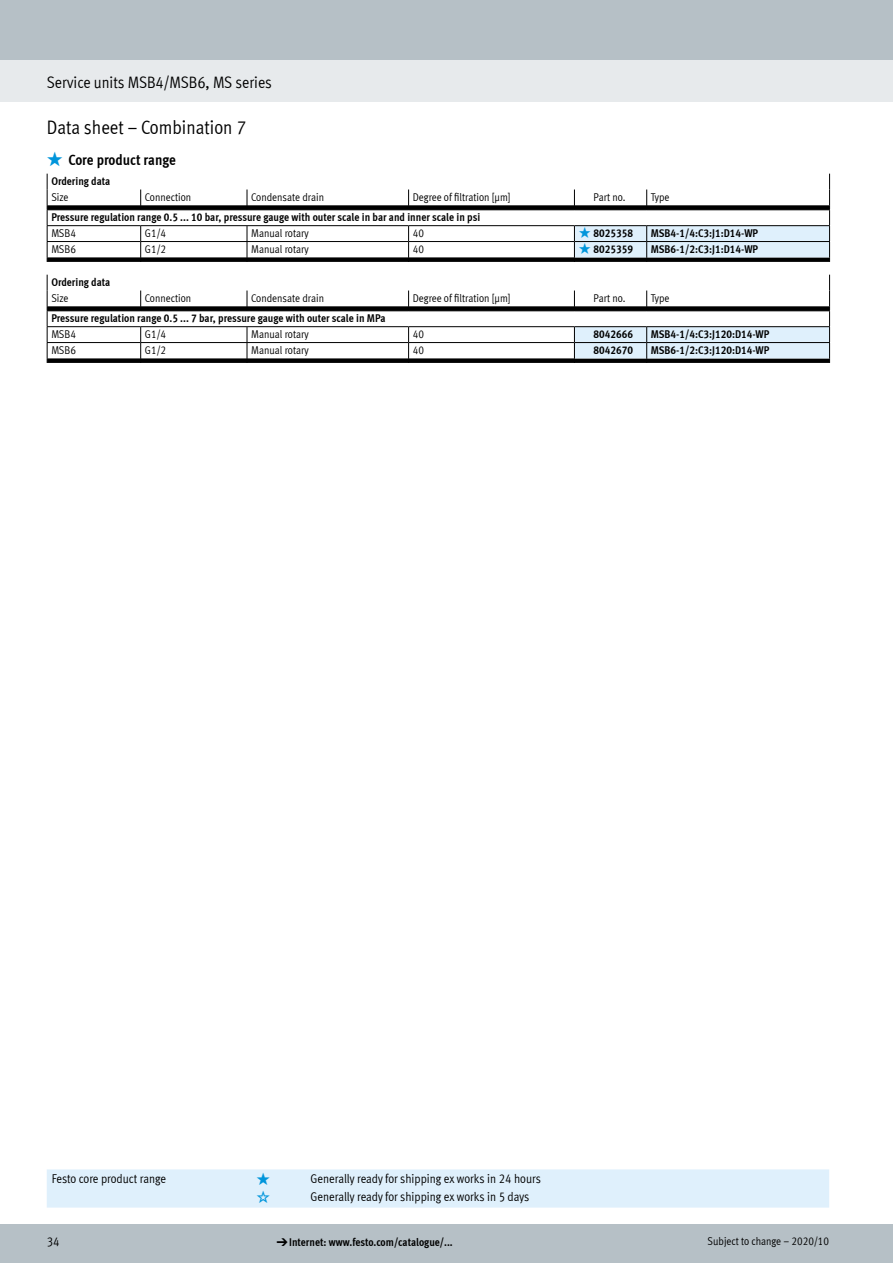
<style>
.page{position:relative;width:893px;height:1263px;background:#fff}
.page>*{position:absolute;margin:0;border:0;box-sizing:border-box;transform-origin:0 0}
.FES_title_section{font:19.5px "Meta Cond LF";color:#000}
.FES_title_family{font:16.5px "Meta Cond LF";color:#000}
.t1{font:700 15px "Meta Cond LF";letter-spacing:-.005em;color:#000}
.FES_regular{font:12.75px "Meta Cond LF";color:#000}
.t2{font:12.75px "Meto Pict 182";color:#0095db}
.FES_tab_sub_1{font:700 11.25px "Meta Cond LF";color:#000}
.FES_tab_head_2{font:11.25px "Meta Cond LF";color:#000}
.FES_tab_regular{font:11.25px "Meta Cond LF";color:#000}
.FES_type_code{font:700 11.25px "Meta Cond LF";color:#000}
.FES_tab_head_1{font:700 11.25px "Meta Cond LF";color:#000}
.FES_type_code_head_i{font:11.25px "Meta Cond LF";color:#000}
.FES_type_code_in{font:700 11.25px "Meta Cond LF";color:#000}
.FES_type_code_head{font:11.25px "Meta Cond LF";color:#000}
.s1{font-family:"Meto Pict 182";font-weight:400;color:#0095db}
.s2{font-family:"Meto Pict 182";font-weight:400}
</style>
<div class="page">
<div style="left:0;top:1225px;width:893px;height:38px;background:#b6c0c6"></div>
<div style="left:0;top:60px;width:893px;height:42px;background:#e7eaec"></div>
<div style="left:0;top:0;width:893px;height:60px;background:#b6c0c6"></div>
<svg style="left:47px;top:174px;width:783px;height:88px"></svg>
<svg style="left:47px;top:275px;width:783px;height:88px"></svg>
<div style="left:47px;top:1169px;width:782px;height:38px;background:#dff0fc"></div>
<p class="FES_title_family" style="left:47px;top:72px;width:227px">Service units MSB4/MSB6, MS series</p>
<p class="FES_title_section" style="left:47px;top:116px;width:201px">Data sheet – Combination 7</p>
<p class="t1" style="left:47px;top:150px;width:131px"><span class="s1">q</span> Core product range</p>
<p class="FES_tab_head_1" style="left:51px;top:174px;width:60px">Ordering data</p>
<p class="FES_tab_head_2" style="left:51px;top:190px;width:19px">Size</p>
<p class="FES_tab_head_2" style="left:145px;top:190px;width:48px">Connection</p>
<p class="FES_tab_head_2" style="left:251px;top:190px;width:74px">Condensate drain</p>
<p class="FES_tab_head_2" style="left:413px;top:190px;width:99px">Degree of filtration [μm]</p>
<p class="FES_type_code_head_i" style="left:594px;top:190px;width:33px">Part no.</p>
<p class="FES_type_code_head" style="left:651px;top:190px;width:20px">Type</p>
<p class="FES_tab_sub_1" style="left:51px;top:210px;width:430px">Pressure regulation range 0.5 ... 10 bar, pressure gauge with outer scale in bar and inner scale in psi</p>
<p class="FES_tab_regular" style="left:51px;top:226px;width:26px">MSB4</p>
<p class="FES_tab_regular" style="left:145px;top:226px;width:23px">G1/4</p>
<p class="FES_tab_regular" style="left:251px;top:226px;width:59px">Manual rotary</p>
<p class="FES_tab_regular" style="left:413px;top:226px;width:13px">40</p>
<p class="FES_tab_sub_1" style="left:579px;top:226px;width:56px"><span class="s1">q</span>8025358</p>
<p class="FES_type_code" style="left:651px;top:226px;width:109px">MSB4-1/4:C3:J1:D14-WP</p>
<p class="FES_tab_regular" style="left:51px;top:242px;width:26px">MSB6</p>
<p class="FES_tab_regular" style="left:145px;top:242px;width:23px">G1/2</p>
<p class="FES_tab_regular" style="left:251px;top:242px;width:59px">Manual rotary</p>
<p class="FES_tab_regular" style="left:413px;top:242px;width:13px">40</p>
<p class="FES_tab_sub_1" style="left:579px;top:242px;width:56px"><span class="s1">q</span>8025359</p>
<p class="FES_type_code" style="left:651px;top:242px;width:109px">MSB6-1/2:C3:J1:D14-WP</p>
<p class="FES_tab_head_1" style="left:51px;top:275px;width:60px">Ordering data</p>
<p class="FES_tab_head_2" style="left:51px;top:291px;width:19px">Size</p>
<p class="FES_tab_head_2" style="left:145px;top:291px;width:48px">Connection</p>
<p class="FES_tab_head_2" style="left:251px;top:291px;width:74px">Condensate drain</p>
<p class="FES_tab_head_2" style="left:413px;top:291px;width:99px">Degree of filtration [μm]</p>
<p class="FES_type_code_head_i" style="left:594px;top:291px;width:33px">Part no.</p>
<p class="FES_type_code_head" style="left:651px;top:291px;width:20px">Type</p>
<p class="FES_tab_sub_1" style="left:51px;top:311px;width:336px">Pressure regulation range 0.5 ... 7 bar, pressure gauge with outer scale in MPa</p>
<p class="FES_tab_regular" style="left:51px;top:327px;width:26px">MSB4</p>
<p class="FES_tab_regular" style="left:145px;top:327px;width:23px">G1/4</p>
<p class="FES_tab_regular" style="left:251px;top:327px;width:59px">Manual rotary</p>
<p class="FES_tab_regular" style="left:413px;top:327px;width:13px">40</p>
<p class="FES_type_code_in" style="left:594px;top:327px;width:41px">8042666</p>
<p class="FES_type_code" style="left:651px;top:327px;width:120px">MSB4-1/4:C3:J120:D14-WP</p>
<p class="FES_tab_regular" style="left:51px;top:343px;width:26px">MSB6</p>
<p class="FES_tab_regular" style="left:145px;top:343px;width:23px">G1/2</p>
<p class="FES_tab_regular" style="left:251px;top:343px;width:59px">Manual rotary</p>
<p class="FES_tab_regular" style="left:413px;top:343px;width:13px">40</p>
<p class="FES_type_code_in" style="left:594px;top:343px;width:41px">8042670</p>
<p class="FES_type_code" style="left:651px;top:343px;width:120px">MSB6-1/2:C3:J120:D14-WP</p>
<p class="FES_regular" style="left:52px;top:1171px;width:116px">Festo core product range</p>
<p class="t2" style="left:257px;top:1171px;width:17px">q</p>
<p class="FES_regular" style="left:311px;top:1171px;width:232px">Generally ready for shipping ex works in 24 hours</p>
<p class="t2" style="left:257px;top:1189px;width:17px">w</p>
<p class="FES_regular" style="left:311px;top:1189px;width:220px">Generally ready for shipping ex works in 5 days</p>
<p class="FES_regular" style="left:47px;top:1234px;width:14px">34</p>
<p class="FES_tab_sub_1" style="left:276px;top:1235px;width:178px"><span class="s2">d</span>Internet: www.festo.com/catalogue/...</p>
<p class="FES_tab_head_2" style="left:708px;top:1234px;width:123px">Subject to change – 2020/10</p>
</div>
